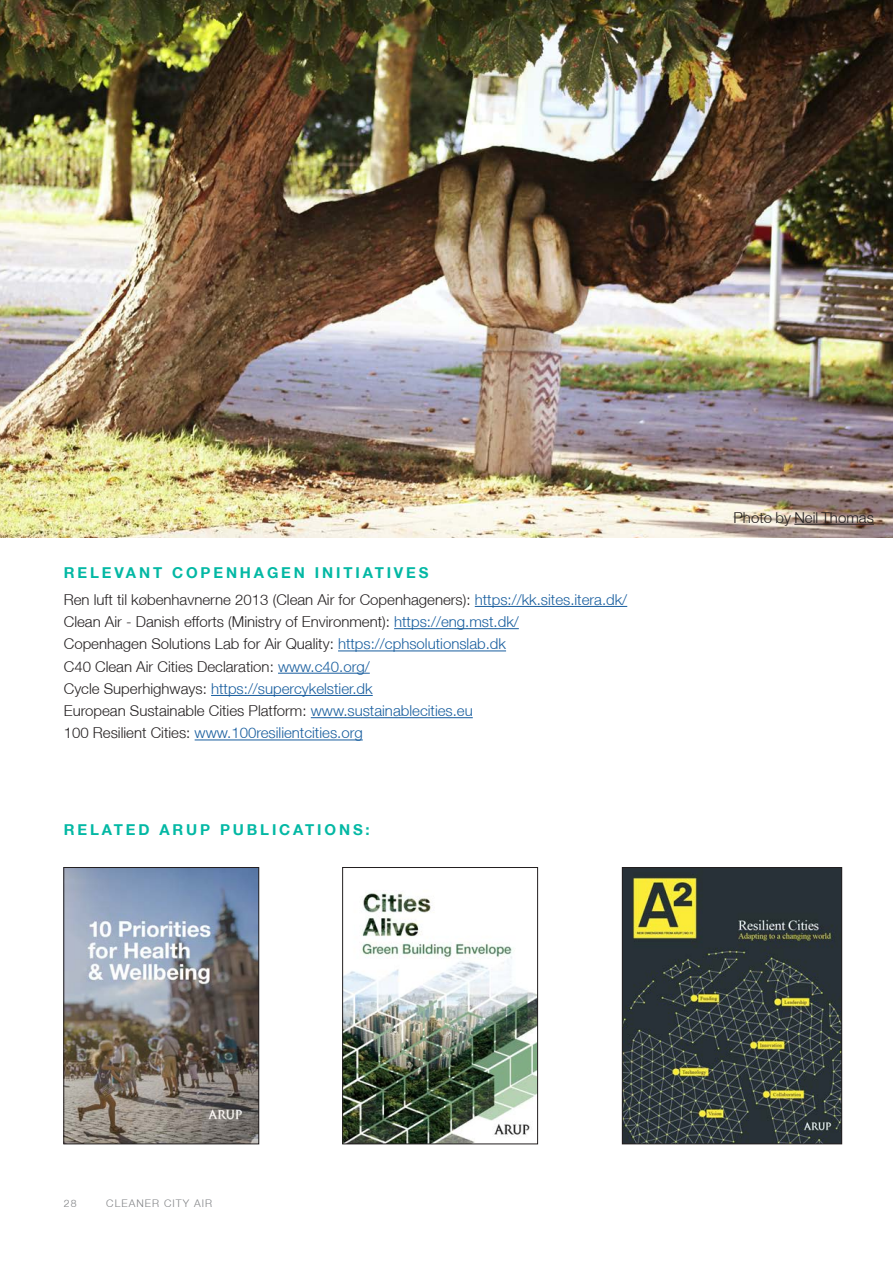
<style>
.page{position:relative;width:893px;height:1263px;background:#fff}
.page>*{position:absolute;margin:0;border:0;box-sizing:border-box;transform-origin:0 0}
.Main_copy{font:300 15px "Helvetica Neue LT";color:#231f20}
.Main_copy-2{font:300 15px "Helvetica Neue LT";color:#175d9e}
.t1{font:700 15px "Helvetica Neue LT";letter-spacing:.19em;color:#03b8a4}
.Caption_photo{font:300 15px "Helvetica Neue LT";color:#231f20}
.t2{font:300 10.5px "Helvetica Neue LT";letter-spacing:.1em;color:#808285}
.s1{color:#175d9e}
.s2{color:#231f20}
</style>
<div class="page">
<img style="left:0;top:0;width:893px;height:537px">
<hr style="left:475px;top:606px;width:152px;height:1px;background:#175d9e">
<hr style="left:394px;top:628px;width:125px;height:1px;background:#175d9e">
<hr style="left:338px;top:650px;width:168px;height:1px;background:#175d9e">
<hr style="left:278px;top:673px;width:92px;height:1px;background:#175d9e">
<hr style="left:211px;top:695px;width:162px;height:1px;background:#175d9e">
<hr style="left:311px;top:717px;width:162px;height:1px;background:#175d9e">
<hr style="left:195px;top:739px;width:168px;height:1px;background:#175d9e">
<img style="left:66px;top:869px;width:191px;height:273px">
<div style="left:64px;top:867px;width:195px;height:277px;border:1px solid #231f20"></div>
<img style="left:344px;top:892px;width:192px;height:250px">
<div style="left:342px;top:867px;width:196px;height:277px;border:1px solid #231f20"></div>
<img style="left:624px;top:869px;width:216px;height:273px">
<div style="left:622px;top:867px;width:220px;height:277px;border:1px solid #231f20"></div>
<hr style="left:794px;top:524px;width:80px;height:1px;background:#231f20">
<p class="t1" style="left:64px;top:564px;width:366px">RELEVANT COPENHAGEN INITIATIVES</p>
<p class="Main_copy" style="left:64px;top:590px;width:565px">Ren luft til københavnerne 2013 (Clean Air for Copenhageners): <span class="s1">https://kk.sites.itera.dk/</span></p>
<p class="Main_copy" style="left:64px;top:613px;width:457px">Clean Air - Danish efforts (Ministry of Environment): <span class="s1">https://eng.mst.dk/</span></p>
<p class="Main_copy" style="left:64px;top:635px;width:444px">Copenhagen Solutions Lab for Air Quality: <span class="s1">https://cphsolutionslab.dk</span></p>
<p class="Main_copy" style="left:64px;top:657px;width:307px">C40 Clean Air Cities Declaration: <span class="s1">www.c40.org/</span></p>
<p class="Main_copy-2" style="left:64px;top:679px;width:310px"><span class="s2">Cycle Superhighways:</span> https://supercykelstier.dk</p>
<p class="Main_copy" style="left:64px;top:702px;width:410px">European Sustainable Cities Platform: <span class="s1">www.sustainablecities.eu</span></p>
<p class="Main_copy-2" style="left:64px;top:724px;width:300px"><span class="s2">100 Resilient Cities:</span> www.100resilientcities.org</p>
<p class="t1" style="left:64px;top:821px;width:307px">RELATED ARUP PUBLICATIONS:</p>
<p class="Caption_photo" style="left:733px;top:508px;width:142px">Photo by Neil Thomas</p>
<p class="t2" style="left:64px;top:1196px;width:14px">28</p>
<p class="t2" style="left:106px;top:1196px;width:108px">CLEANER CITY AIR</p>
</div>
